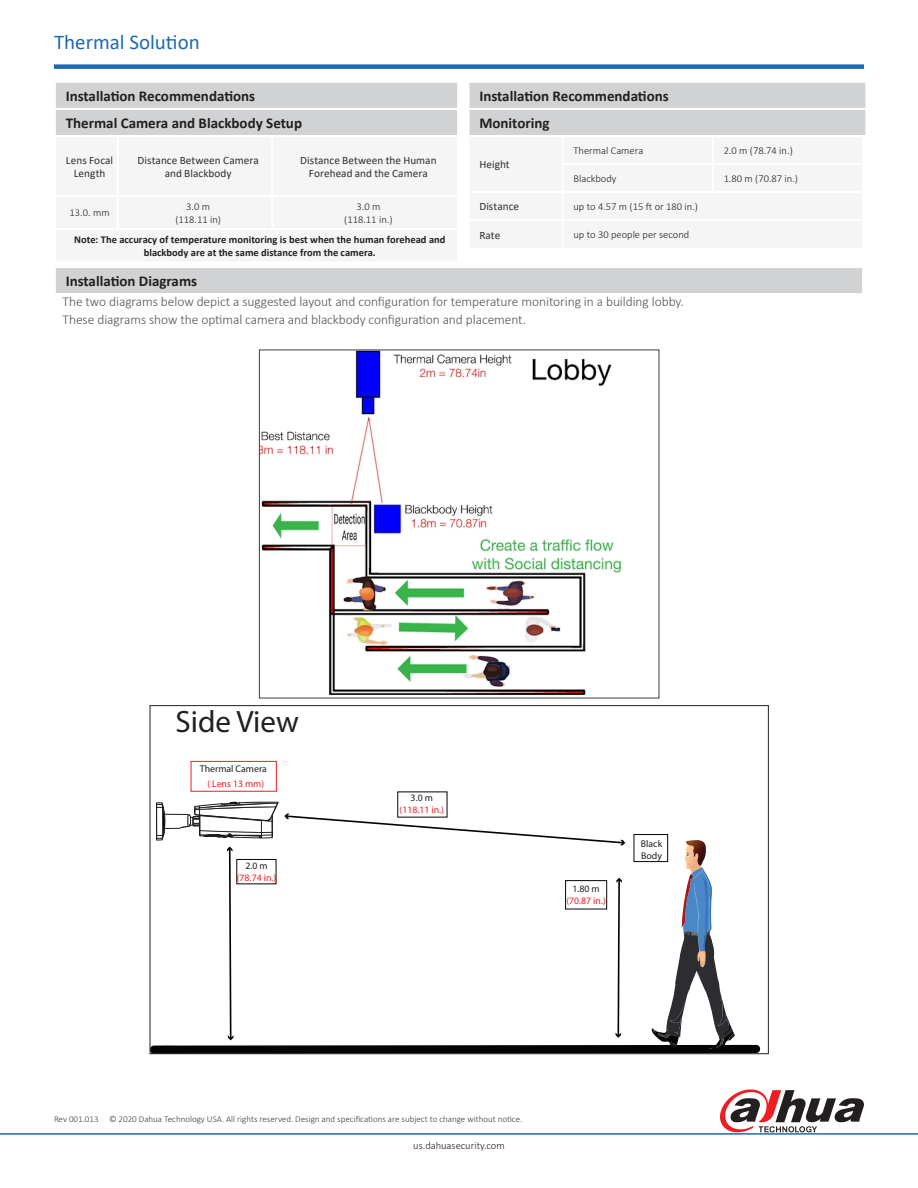
<style>
.page{position:relative;width:918px;height:1188px;background:#fff}
.page>*{position:absolute;margin:0;border:0;box-sizing:border-box;transform-origin:0 0}
.t1{font:30.9px "Myriad Pro";color:#231f20}
.t2{font:21px "Calibri";color:#1e69b4}
.Section_Heading{font:700 15px "Calibri";color:#231f20}
.FrontMatter_Text{font:300 13.5px/18px "Calibri";letter-spacing:-.005em;color:#545557}
.Specification_Catego{font:11.25px/13.5px "Calibri";letter-spacing:.005em;color:#312f30;text-align:center}
.Specification_Value{font:300 10.5px "Calibri";color:#231f20}
.Specification_Value-2{font:700 10.5px/12.6px "Calibri";color:#231f20;text-align:center}
.t3{font:9.75px/11.7px "Myriad Pro";color:#ee1f23;text-align:center}
.t4{font:9.75px/15.1px "Myriad Pro";color:#231f20;text-align:center}
.t5{font:300 9px "Calibri";color:#3e3e3f}
.s1{color:#ee1f23}
.s2{color:#231f20}
</style>
<div class="page">
<hr style="left:0;top:1133px;width:918px;height:2px;background:#1e69b4">
<div style="left:54px;top:64px;width:810px;height:5px;background:#1e69b4"></div>
<div style="left:56px;top:83px;width:401px;height:52px;background:#d1d2d4"></div>
<hr style="left:54px;top:108px;width:405px;height:2px;background:#fff">
<svg style="left:720px;top:1089px;width:144px;height:43px"></svg>
<div style="left:55px;top:267px;width:808px;height:27px;background:#d1d2d4"></div>
<hr style="left:54px;top:266px;width:810px;height:2px;background:#fff">
<hr style="left:54px;top:293px;width:810px;height:2px;background:#fff">
<hr style="left:54px;top:268px;width:2px;height:25px;background:#fff">
<hr style="left:862px;top:268px;width:2px;height:25px;background:#fff">
<img style="left:261px;top:352px;width:361px;height:343px">
<div style="left:191px;top:761px;width:86px;height:31px;border:1px solid #ee1f23"></div>
<svg style="left:152px;top:802px;width:608px;height:250px"></svg>
<div style="left:470px;top:83px;width:395px;height:52px;background:#d1d2d4"></div>
<hr style="left:468px;top:108px;width:399px;height:2px;background:#fff">
<p class="t2" style="left:54px;top:27px;width:147px">Thermal Solution</p>
<p class="Section_Heading" style="left:66px;top:85px;width:191px">Installation Recommendations</p>
<p class="Section_Heading" style="left:66px;top:112px;width:238px">Thermal Camera and Blackbody Setup</p>
<p class="Specification_Catego" style="left:66px;top:153px;width:49px">Lens Focal<br>Length</p>
<p class="Specification_Catego" style="left:138px;top:153px;width:123px">Distance Between Camera and Blackbody</p>
<p class="Specification_Catego" style="left:300px;top:153px;width:138px">Distance Between the Human<br>Forehead and the Camera</p>
<p class="Specification_Value" style="left:70px;top:206px;width:42px">13.0. mm</p>
<p class="Specification_Value" style="left:356px;top:200px;width:25px">3.0 m</p>
<p class="Specification_Value" style="left:344px;top:213px;width:50px">(118.11 in.)</p>
<p class="Specification_Value-2" style="left:74px;top:233px;width:373px">Note: The accuracy of temperature monitoring is best when the human forehead and blackbody are at the same distance from the camera.</p>
<p class="Specification_Value" style="left:186px;top:200px;width:25px">3.0 m</p>
<p class="Specification_Value" style="left:175px;top:213px;width:47px">(118.11 in)</p>
<p class="Section_Heading" style="left:66px;top:271px;width:133px">Installation Diagrams</p>
<p class="Section_Heading" style="left:479px;top:85px;width:191px">Installation Recommendations</p>
<p class="Section_Heading" style="left:479px;top:112px;width:72px">Monitoring</p>
<p class="Specification_Catego" style="left:479px;top:158px;width:32px">Height</p>
<p class="Specification_Value" style="left:573px;top:144px;width:71px">Thermal Camera</p>
<p class="Specification_Value" style="left:724px;top:144px;width:71px">2.0 m (78.74 in.)</p>
<p class="Specification_Value" style="left:573px;top:172px;width:44px">Blackbody</p>
<p class="Specification_Value" style="left:724px;top:172px;width:76px">1.80 m (70.87 in.)</p>
<p class="Specification_Catego" style="left:479px;top:199px;width:41px">Distance</p>
<p class="Specification_Value" style="left:573px;top:200px;width:126px">up to 4.57 m (15 ft or 180 in.)</p>
<p class="Specification_Catego" style="left:479px;top:228px;width:22px">Rate</p>
<p class="Specification_Value" style="left:573px;top:228px;width:117px">up to 30 people per second</p>
<p class="FrontMatter_Text" style="left:63px;top:292px;width:623px">The two diagrams below depict a suggested layout and configuration for temperature monitoring in a building lobby.<br>These diagrams show the optimal camera and blackbody configuration and placement.</p>
<p class="t1" style="left:176px;top:702px;width:125px">Side View</p>
<p class="t4" style="left:200px;top:761px;width:68px">Thermal Camera <span class="s1">( Lens 13 mm)</span></p>
<p class="t3" style="left:237px;top:860px;width:41px"><span class="s2">2.0 m </span>(78.74 in.)</p>
<p class="t3" style="left:400px;top:792px;width:46px"><span class="s2">3.0 m </span>(118.11 in.)</p>
<p class="t3" style="left:566px;top:883px;width:41px"><span class="s2">1.80 m </span>(70.87 in.)</p>
<p class="t4" style="left:641px;top:838px;width:23px;line-height:11.7px;text-align:left">Black<br>Body</p>
<p class="t5" style="left:54px;top:1113px;width:46px">Rev 001.013</p>
<p class="t5" style="left:109px;top:1113px;width:415px">© 2020 Dahua Technology USA. All rights reserved. Design and specifications are subject to change without notice.</p>
<p class="Specification_Value" style="left:413px;top:1139px;width:93px">us.dahuasecurity.com</p>
</div>
